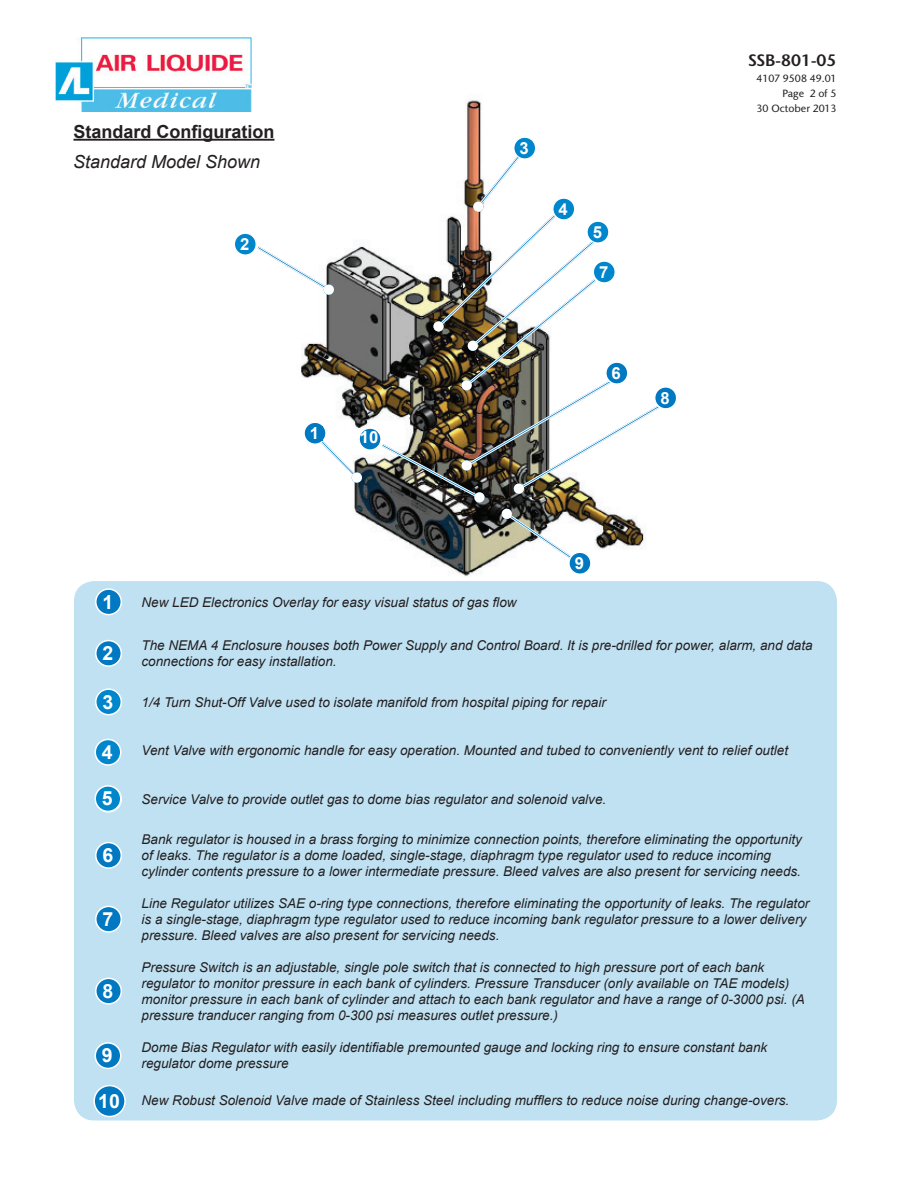
<style>
.page{position:relative;width:918px;height:1188px;background:#fff}
.page>*{position:absolute;margin:0;border:0;box-sizing:border-box;transform-origin:0 0}
.t1{font:700 19.5px "Arial";color:#fff}
.t2{font:700 18px "Arial";color:#231f20}
.t3{font:italic 18px "Arial";color:#231f20}
.t4{font:700 16.65px "Arial";color:#fff}
.t5{font:600 16.5px "Stone Humanist ITC Std";color:#231f20}
.t6{font:italic 13.5px/16.2px "Arial";color:#231f20}
.t7{font:500 10.5px/15.3px "Stone Humanist ITC Std";color:#231f20;text-align:right}
</style>
<div class="page">
<img style="left:55px;top:38px;width:197px;height:74px">
<img style="left:301px;top:99px;width:188px;height:477px">
<svg style="left:315px;top:435px;width:46px;height:46px"></svg>
<div style="left:352px;top:472px;width:10px;height:11px;background:#fff;border-radius:50%"></div>
<svg style="left:304px;top:422px;width:22px;height:22px"></svg>
<div style="left:304px;top:422px;width:23px;height:23px;border:1px solid #fff;border-radius:50%"></div>
<div style="left:310px;top:427px;width:13px;height:14px;background:#0079c2"></div>
<div style="left:234px;top:233px;width:22px;height:22px;background:#0086cc;border-radius:50%"></div>
<div style="left:234px;top:233px;width:23px;height:23px;border:1px solid #fff;border-radius:50%"></div>
<svg style="left:255px;top:244px;width:80px;height:51px"></svg>
<div style="left:655px;top:387px;width:22px;height:22px;background:#0079c2;border-radius:50%"></div>
<div style="left:654px;top:386px;width:23px;height:23px;border:1px solid #fff;border-radius:50%"></div>
<div style="left:569px;top:552px;width:22px;height:22px;background:#0079c2;border-radius:50%"></div>
<div style="left:568px;top:552px;width:23px;height:23px;border:1px solid #fff;border-radius:50%"></div>
<div style="left:359px;top:428px;width:22px;height:22px;background:#0079c2;border-radius:50%"></div>
<div style="left:359px;top:428px;width:23px;height:23px;border:1px solid #fff;border-radius:50%"></div>
<div style="left:514px;top:137px;width:22px;height:22px;background:#0086cc;border-radius:50%"></div>
<div style="left:513px;top:137px;width:23px;height:23px;border:1px solid #fff;border-radius:50%"></div>
<img style="left:379px;top:154px;width:283px;height:409px">
<div style="left:473px;top:202px;width:10px;height:10px;background:#fff;border-radius:50%"></div>
<hr style="left:74px;top:139px;width:200px;height:2px;background:#231f20">
<div style="left:76px;top:583px;width:759px;height:535px;background:#c0e1f2;border-radius:18px"></div>
<div style="left:74px;top:581px;width:763px;height:539px;border:4px solid #0086cc;border-radius:18px"></div>
<div style="left:96px;top:589px;width:25px;height:26px;background:#0079c2;border-radius:50%"></div>
<div style="left:95px;top:588px;width:27px;height:27px;border:2px solid #fff;border-radius:50%"></div>
<div style="left:96px;top:641px;width:25px;height:25px;background:#0079c2;border-radius:50%"></div>
<div style="left:95px;top:640px;width:27px;height:27px;border:2px solid #fff;border-radius:50%"></div>
<div style="left:96px;top:689px;width:25px;height:26px;background:#0086cc;border-radius:50%"></div>
<div style="left:95px;top:688px;width:27px;height:27px;border:2px solid #fff;border-radius:50%"></div>
<div style="left:96px;top:786px;width:25px;height:26px;background:#fbfdfe;border-radius:50%"></div>
<div style="left:95px;top:786px;width:27px;height:27px;border:2px solid #fff;border-radius:50%"></div>
<div style="left:96px;top:843px;width:25px;height:25px;background:#0079c2;border-radius:50%"></div>
<div style="left:95px;top:842px;width:27px;height:27px;border:2px solid #fff;border-radius:50%"></div>
<div style="left:96px;top:906px;width:25px;height:26px;background:#0079c2;border-radius:50%"></div>
<div style="left:95px;top:906px;width:27px;height:27px;border:2px solid #fff;border-radius:50%"></div>
<div style="left:96px;top:978px;width:25px;height:26px;background:#0079c2;border-radius:50%"></div>
<div style="left:95px;top:978px;width:27px;height:27px;border:2px solid #fff;border-radius:50%"></div>
<div style="left:95px;top:1043px;width:26px;height:25px;background:#0079c2;border-radius:50%"></div>
<div style="left:94px;top:1042px;width:28px;height:27px;border:2px solid #fff;border-radius:50%"></div>
<div style="left:94px;top:1086px;width:31px;height:31px;background:#0079c2;border-radius:50%"></div>
<div style="left:93px;top:1085px;width:33px;height:32px;border:2px solid #fff;border-radius:50%"></div>
<div style="left:95px;top:786px;width:26px;height:25px;background:#0086cc;border-radius:50%"></div>
<div style="left:94px;top:785px;width:28px;height:27px;border:2px solid #fff;border-radius:50%"></div>
<div style="left:95px;top:739px;width:26px;height:26px;background:#0086cc;border-radius:50%"></div>
<div style="left:94px;top:739px;width:28px;height:27px;border:2px solid #fff;border-radius:50%"></div>
<h2 class="t2" style="left:74px;top:119px;width:203px">Standard Configuration</h2>
<h2 class="t3" style="left:73px;top:150px;width:189px">Standard Model Shown</h2>
<p class="t4" style="left:240px;top:233px;width:11px">2</p>
<p class="t4" style="left:310px;top:422px;width:11px">1</p>
<p class="t4" style="left:360px;top:426px;width:20px">10</p>
<p class="t4" style="left:520px;top:137px;width:11px">3</p>
<p class="t4" style="left:559px;top:198px;width:11px">4</p>
<p class="t4" style="left:593px;top:221px;width:11px">5</p>
<p class="t4" style="left:599px;top:261px;width:11px">7</p>
<p class="t4" style="left:612px;top:362px;width:11px">6</p>
<p class="t4" style="left:661px;top:387px;width:11px">8</p>
<p class="t4" style="left:575px;top:552px;width:11px">9</p>
<p class="t5" style="left:748px;top:50px;width:90px">SSB-801-05</p>
<p class="t7" style="left:756px;top:70px;width:82px">4107 9508 49.01<br>Page 2 of 5<br>30 October 2013</p>
<h1 class="t1" style="left:102px;top:589px;width:12px">1</h1>
<p class="t6" style="left:142px;top:594px;width:377px">New LED Electronics Overlay for easy visual status of gas flow</p>
<h1 class="t1" style="left:102px;top:640px;width:12px">2</h1>
<p class="t6" style="left:142px;top:637px;width:673px">The NEMA 4 Enclosure houses both Power Supply and Control Board. It is pre-drilled for power, alarm, and data connections for easy installation.</p>
<h1 class="t1" style="left:102px;top:689px;width:12px">3</h1>
<p class="t6" style="left:142px;top:694px;width:466px">1/4 Turn Shut-Off Valve used to isolate manifold from hospital piping for repair</p>
<p class="t6" style="left:142px;top:743px;width:648px">Vent Valve with ergonomic handle for easy operation. Mounted and tubed to conveniently vent to relief outlet</p>
<p class="t6" style="left:142px;top:791px;width:466px">Service Valve to provide outlet gas to dome bias regulator and solenoid valve.</p>
<h1 class="t1" style="left:102px;top:739px;width:12px">4</h1>
<h1 class="t1" style="left:102px;top:786px;width:12px">5</h1>
<h1 class="t1" style="left:102px;top:842px;width:12px">6</h1>
<h1 class="t1" style="left:102px;top:906px;width:12px">7</h1>
<h1 class="t1" style="left:102px;top:978px;width:12px">8</h1>
<h1 class="t1" style="left:102px;top:1043px;width:12px">9</h1>
<h1 class="t1" style="left:98px;top:1088px;width:23px">10</h1>
<p class="t6" style="left:142px;top:831px;width:662px">Bank regulator is housed in a brass forging to minimize connection points, therefore eliminating the opportunity of leaks. The regulator is a dome loaded, single-stage, diaphragm type regulator used to reduce incoming cylinder contents pressure to a lower intermediate pressure. Bleed valves are also present for servicing needs.</p>
<p class="t6" style="left:142px;top:895px;width:669px">Line Regulator utilizes SAE o-ring type connections, therefore eliminating the opportunity of leaks. The regulator is a single-stage, diaphragm type regulator used to reduce incoming bank regulator pressure to a lower delivery pressure. Bleed valves are also present for servicing needs.</p>
<p class="t6" style="left:142px;top:959px;width:665px">Pressure Switch is an adjustable, single pole switch that is connected to high pressure port of each bank regulator to monitor pressure in each bank of cylinders. Pressure Transducer (only available on TAE models) monitor pressure in each bank of cylinder and attach to each bank regulator and have a range of 0-3000 psi. (A pressure tranducer ranging from 0-300 psi measures outlet pressure.)</p>
<p class="t6" style="left:142px;top:1039px;width:627px">Dome Bias Regulator with easily identifiable premounted gauge and locking ring to ensure constant bank regulator dome pressure</p>
<p class="t6" style="left:142px;top:1092px;width:649px">New Robust Solenoid Valve made of Stainless Steel including mufflers to reduce noise during change-overs.</p>
</div>
